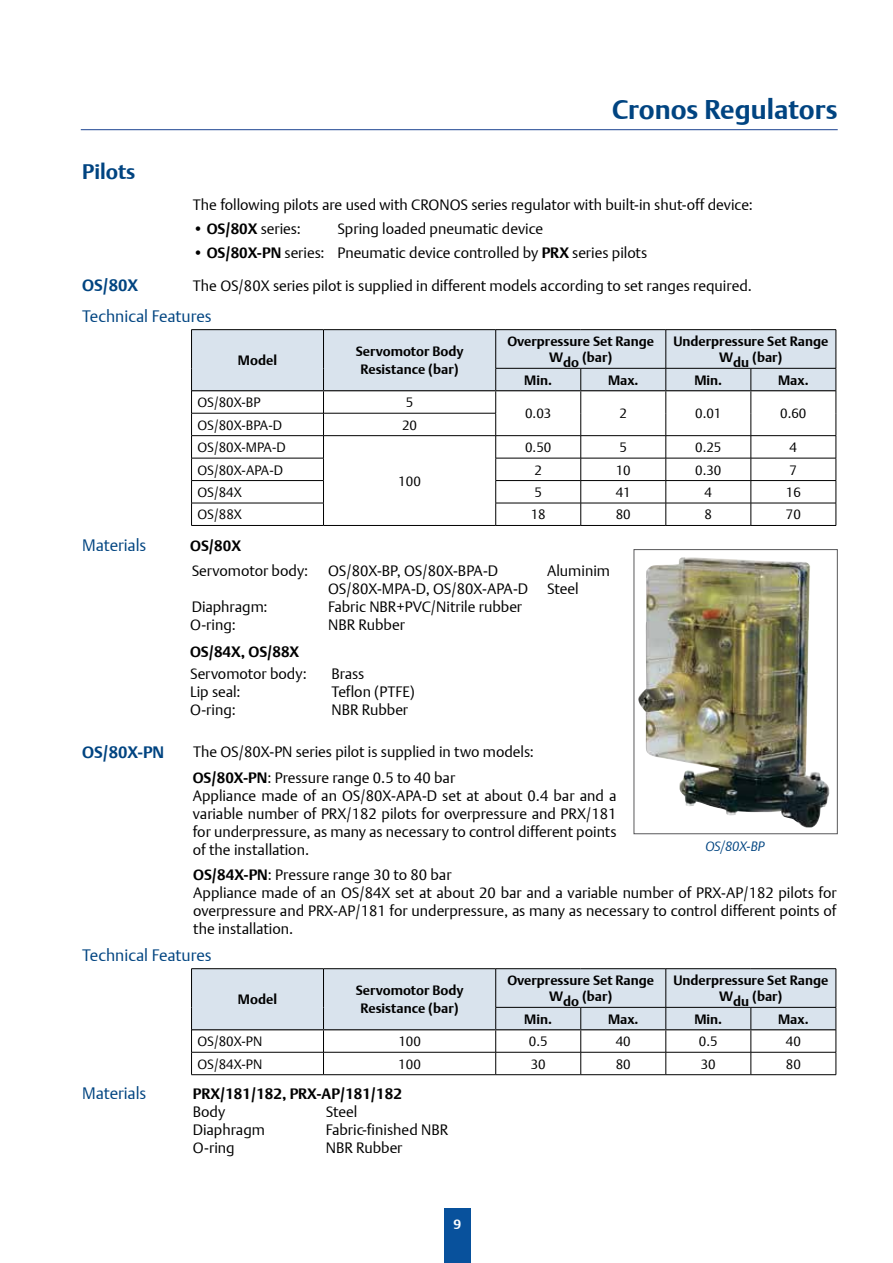
<style>
.page{position:relative;width:893px;height:1263px;background:#fff}
.page>*{position:absolute;margin:0;border:0;box-sizing:border-box;transform-origin:0 0}
.t1{font:700 27px "DTL Argo T";color:#004481}
.t2{font:700 21px "DTL Argo T";color:#004481}
.t3{font:16.5px "DTL Argo T Light";color:#004481}
.t4{font:700 16.5px "DTL Argo T";color:#004481}
.t5{font:15px/18px "DTL Argo T Light";color:#000}
.t6{font:700 15px "DTL Argo T";color:#000}
.t7{font:700 13.5px/16.2px "DTL Argo T";color:#000;text-align:center}
.t8{font:13.5px "DTL Argo T Light";color:#000}
.t9{font:italic 13.5px "DTL Argo T Light";color:#004481}
.t10{font:700 13.5px "DTL Argo T";color:#fff}
.s1{font-family:"DTL Argo T";font-weight:700}
</style>
<div class="page">
<div style="left:444px;top:1209px;width:26px;height:54px;background:#08519c"></div>
<hr style="left:81px;top:129px;width:757px;height:1px;background:#1b4391">
<img style="left:638px;top:557px;width:191px;height:270px">
<div style="left:634px;top:549px;width:204px;height:285px;border:1px solid #58585a"></div>
<hr style="left:191px;top:525px;width:132px;height:1px;background:#000">
<hr style="left:323px;top:525px;width:173px;height:1px;background:#000">
<hr style="left:496px;top:525px;width:85px;height:1px;background:#000">
<hr style="left:581px;top:525px;width:85px;height:1px;background:#000">
<hr style="left:666px;top:525px;width:85px;height:1px;background:#000">
<hr style="left:751px;top:525px;width:85px;height:1px;background:#000">
<hr style="left:191px;top:329px;width:132px;height:1px;background:#000">
<hr style="left:323px;top:329px;width:173px;height:1px;background:#000">
<hr style="left:496px;top:329px;width:85px;height:1px;background:#000">
<hr style="left:581px;top:329px;width:85px;height:1px;background:#000">
<hr style="left:666px;top:329px;width:85px;height:1px;background:#000">
<hr style="left:751px;top:329px;width:85px;height:1px;background:#000">
<svg style="left:191px;top:330px;width:646px;height:195px"></svg>
<hr style="left:191px;top:435px;width:132px;height:1px;background:#000">
<hr style="left:192px;top:390px;width:131px;height:1px;background:#000">
<hr style="left:323px;top:390px;width:173px;height:1px;background:#000">
<hr style="left:496px;top:390px;width:85px;height:1px;background:#000">
<hr style="left:581px;top:390px;width:85px;height:1px;background:#000">
<hr style="left:666px;top:390px;width:85px;height:1px;background:#000">
<hr style="left:751px;top:390px;width:85px;height:1px;background:#000">
<hr style="left:191px;top:1074px;width:132px;height:1px;background:#000">
<hr style="left:323px;top:1074px;width:173px;height:1px;background:#000">
<hr style="left:496px;top:1074px;width:85px;height:1px;background:#000">
<hr style="left:581px;top:1074px;width:85px;height:1px;background:#000">
<hr style="left:666px;top:1074px;width:85px;height:1px;background:#000">
<hr style="left:751px;top:1074px;width:85px;height:1px;background:#000">
<hr style="left:191px;top:968px;width:132px;height:1px;background:#000">
<hr style="left:323px;top:968px;width:173px;height:1px;background:#000">
<hr style="left:496px;top:968px;width:85px;height:1px;background:#000">
<hr style="left:581px;top:968px;width:85px;height:1px;background:#000">
<hr style="left:666px;top:968px;width:85px;height:1px;background:#000">
<hr style="left:751px;top:968px;width:85px;height:1px;background:#000">
<svg style="left:191px;top:969px;width:646px;height:105px"></svg>
<hr style="left:191px;top:1052px;width:132px;height:1px;background:#000">
<hr style="left:192px;top:1029px;width:131px;height:1px;background:#000">
<hr style="left:323px;top:1029px;width:173px;height:1px;background:#000">
<hr style="left:496px;top:1029px;width:85px;height:1px;background:#000">
<hr style="left:581px;top:1029px;width:85px;height:1px;background:#000">
<hr style="left:666px;top:1029px;width:85px;height:1px;background:#000">
<hr style="left:751px;top:1029px;width:85px;height:1px;background:#000">
<h2 class="t2" style="left:82px;top:159px;width:55px">Pilots</h2>
<h1 class="t1" style="left:612px;top:94px;width:227px">Cronos Regulators</h1>
<p class="t5" style="left:193px;top:196px;width:561px">The following pilots are used with CRONOS series regulator with built-in shut-off device:</p>
<p class="t5" style="left:193px;top:220px;width:110px">• <span class="s1">OS/80X</span> series:</p>
<p class="t5" style="left:337px;top:220px;width:207px">Spring loaded pneumatic device</p>
<p class="t5" style="left:193px;top:244px;width:456px">• <span class="s1">OS/80X-PN</span> series: Pneumatic device controlled by <span class="s1">PRX</span> series pilots</p>
<p class="t4" style="left:82px;top:275px;width:57px">OS/80X</p>
<p class="t5" style="left:193px;top:276px;width:561px">The OS/80X series pilot is supplied in different models according to set ranges required.</p>
<p class="t3" style="left:82px;top:306px;width:131px">Technical Features</p>
<p class="t7" style="left:238px;top:352px;width:41px">Model</p>
<p class="t7" style="left:356px;top:343px;width:109px;line-height:18px">Servomotor Body<br>Resistance (bar)</p>
<p class="t7" style="left:507px;top:333px;width:148px">Overpressure Set Range<br>Wdo (bar)</p>
<p class="t7" style="left:673px;top:333px;width:156px">Underpressure Set Range<br>Wdu (bar)</p>
<p class="t7" style="left:524px;top:372px;width:29px">Min.</p>
<p class="t7" style="left:608px;top:372px;width:32px">Max.</p>
<p class="t7" style="left:694px;top:372px;width:29px">Min.</p>
<p class="t7" style="left:778px;top:372px;width:32px">Max.</p>
<p class="t8" style="left:198px;top:394px;width:65px">OS/80X-BP</p>
<p class="t8" style="left:406px;top:394px;width:9px">5</p>
<p class="t8" style="left:525px;top:406px;width:28px">0.03</p>
<p class="t8" style="left:619px;top:406px;width:9px">2</p>
<p class="t8" style="left:695px;top:406px;width:28px">0.01</p>
<p class="t8" style="left:780px;top:406px;width:28px">0.60</p>
<p class="t8" style="left:197px;top:417px;width:86px">OS/80X-BPA-D</p>
<p class="t8" style="left:402px;top:417px;width:17px">20</p>
<p class="t8" style="left:197px;top:439px;width:90px">OS/80X-MPA-D</p>
<p class="t8" style="left:398px;top:473px;width:24px">100</p>
<p class="t8" style="left:525px;top:439px;width:28px">0.50</p>
<p class="t8" style="left:619px;top:439px;width:9px">5</p>
<p class="t8" style="left:695px;top:439px;width:28px">0.25</p>
<p class="t8" style="left:790px;top:439px;width:9px">4</p>
<p class="t8" style="left:197px;top:462px;width:87px">OS/80X-APA-D</p>
<p class="t8" style="left:534px;top:462px;width:9px">2</p>
<p class="t8" style="left:616px;top:462px;width:17px">10</p>
<p class="t8" style="left:695px;top:462px;width:28px">0.30</p>
<p class="t8" style="left:790px;top:462px;width:9px">7</p>
<p class="t8" style="left:198px;top:484px;width:46px">OS/84X</p>
<p class="t8" style="left:534px;top:484px;width:9px">5</p>
<p class="t8" style="left:616px;top:484px;width:17px">41</p>
<p class="t8" style="left:705px;top:484px;width:9px">4</p>
<p class="t8" style="left:786px;top:484px;width:17px">16</p>
<p class="t8" style="left:198px;top:507px;width:46px">OS/88X</p>
<p class="t8" style="left:531px;top:507px;width:17px">18</p>
<p class="t8" style="left:616px;top:507px;width:17px">80</p>
<p class="t8" style="left:705px;top:507px;width:9px">8</p>
<p class="t8" style="left:786px;top:507px;width:17px">70</p>
<p class="t3" style="left:82px;top:535px;width:66px">Materials</p>
<p class="t6" style="left:190px;top:537px;width:52px">OS/80X</p>
<p class="t4" style="left:82px;top:742px;width:84px">OS/80X-PN</p>
<p class="t5" style="left:192px;top:562px;width:118px">Servomotor body:</p>
<p class="t5" style="left:328px;top:562px;width:172px">OS/80X-BP, OS/80X-BPA-D</p>
<p class="t5" style="left:547px;top:562px;width:64px">Aluminim</p>
<p class="t5" style="left:328px;top:580px;width:202px">OS/80X-MPA-D, OS/80X-APA-D</p>
<p class="t5" style="left:547px;top:580px;width:33px">Steel</p>
<p class="t5" style="left:192px;top:598px;width:77px">Diaphragm:</p>
<p class="t5" style="left:328px;top:598px;width:195px">Fabric NBR+PVC/Nitrile rubber</p>
<p class="t5" style="left:190px;top:616px;width:47px">O-ring:</p>
<p class="t5" style="left:328px;top:616px;width:78px">NBR Rubber</p>
<p class="t6" style="left:190px;top:643px;width:111px">OS/84X, OS/88X</p>
<p class="t5" style="left:190px;top:665px;width:118px">Servomotor body:</p>
<p class="t5" style="left:331px;top:665px;width:35px">Brass</p>
<p class="t5" style="left:190px;top:683px;width:52px">Lip seal:</p>
<p class="t5" style="left:331px;top:683px;width:85px">Teflon (PTFE)</p>
<p class="t5" style="left:190px;top:701px;width:47px">O-ring:</p>
<p class="t5" style="left:331px;top:701px;width:78px">NBR Rubber</p>
<p class="t5" style="left:193px;top:742px;width:342px">The OS/80X-PN series pilot is supplied in two models:</p>
<p class="t5" style="left:193px;top:768px;width:425px"><span class="s1">OS/80X-PN</span>: Pressure range 0.5 to 40 bar<br>Appliance made of an OS/80X-APA-D set at about 0.4 bar and a variable number of PRX/182 pilots for overpressure and PRX/181 for underpressure, as many as necessary to control different points of the installation.</p>
<p class="t9" style="left:705px;top:838px;width:60px">OS/80X-BP</p>
<p class="t5" style="left:193px;top:865px;width:645px"><span class="s1">OS/84X-PN</span>: Pressure range 30 to 80 bar<br>Appliance made of an OS/84X set at about 20 bar and a variable number of PRX-AP/182 pilots for overpressure and PRX-AP/181 for underpressure, as many as necessary to control different points of the installation.</p>
<p class="t3" style="left:82px;top:945px;width:131px">Technical Features</p>
<p class="t3" style="left:82px;top:1083px;width:66px">Materials</p>
<p class="t7" style="left:238px;top:991px;width:41px">Model</p>
<p class="t7" style="left:356px;top:981px;width:109px;line-height:18px">Servomotor Body<br>Resistance (bar)</p>
<p class="t7" style="left:507px;top:972px;width:148px">Overpressure Set Range<br>Wdo (bar)</p>
<p class="t7" style="left:673px;top:972px;width:156px">Underpressure Set Range<br>Wdu (bar)</p>
<p class="t7" style="left:524px;top:1011px;width:29px">Min.</p>
<p class="t7" style="left:608px;top:1011px;width:32px">Max.</p>
<p class="t7" style="left:694px;top:1011px;width:29px">Min.</p>
<p class="t7" style="left:778px;top:1011px;width:32px">Max.</p>
<p class="t8" style="left:198px;top:1033px;width:66px">OS/80X-PN</p>
<p class="t8" style="left:398px;top:1033px;width:24px">100</p>
<p class="t8" style="left:529px;top:1033px;width:20px">0.5</p>
<p class="t8" style="left:616px;top:1033px;width:17px">40</p>
<p class="t8" style="left:699px;top:1033px;width:20px">0.5</p>
<p class="t8" style="left:786px;top:1033px;width:17px">40</p>
<p class="t8" style="left:197px;top:1056px;width:66px">OS/84X-PN</p>
<p class="t8" style="left:398px;top:1056px;width:24px">100</p>
<p class="t8" style="left:531px;top:1056px;width:17px">30</p>
<p class="t8" style="left:616px;top:1056px;width:17px">80</p>
<p class="t8" style="left:701px;top:1056px;width:17px">30</p>
<p class="t8" style="left:786px;top:1056px;width:17px">80</p>
<p class="t6" style="left:193px;top:1085px;width:211px">PRX/181/182, PRX-AP/181/182</p>
<p class="t5" style="left:193px;top:1102px;width:34px">Body</p>
<p class="t5" style="left:326px;top:1102px;width:33px">Steel</p>
<p class="t5" style="left:193px;top:1120px;width:74px">Diaphragm</p>
<p class="t5" style="left:326px;top:1120px;width:124px">Fabric-finished NBR</p>
<p class="t5" style="left:193px;top:1138px;width:43px">O-ring</p>
<p class="t5" style="left:326px;top:1138px;width:78px">NBR Rubber</p>
<p class="t10" style="left:454px;top:1216px;width:9px">9</p>
</div>
